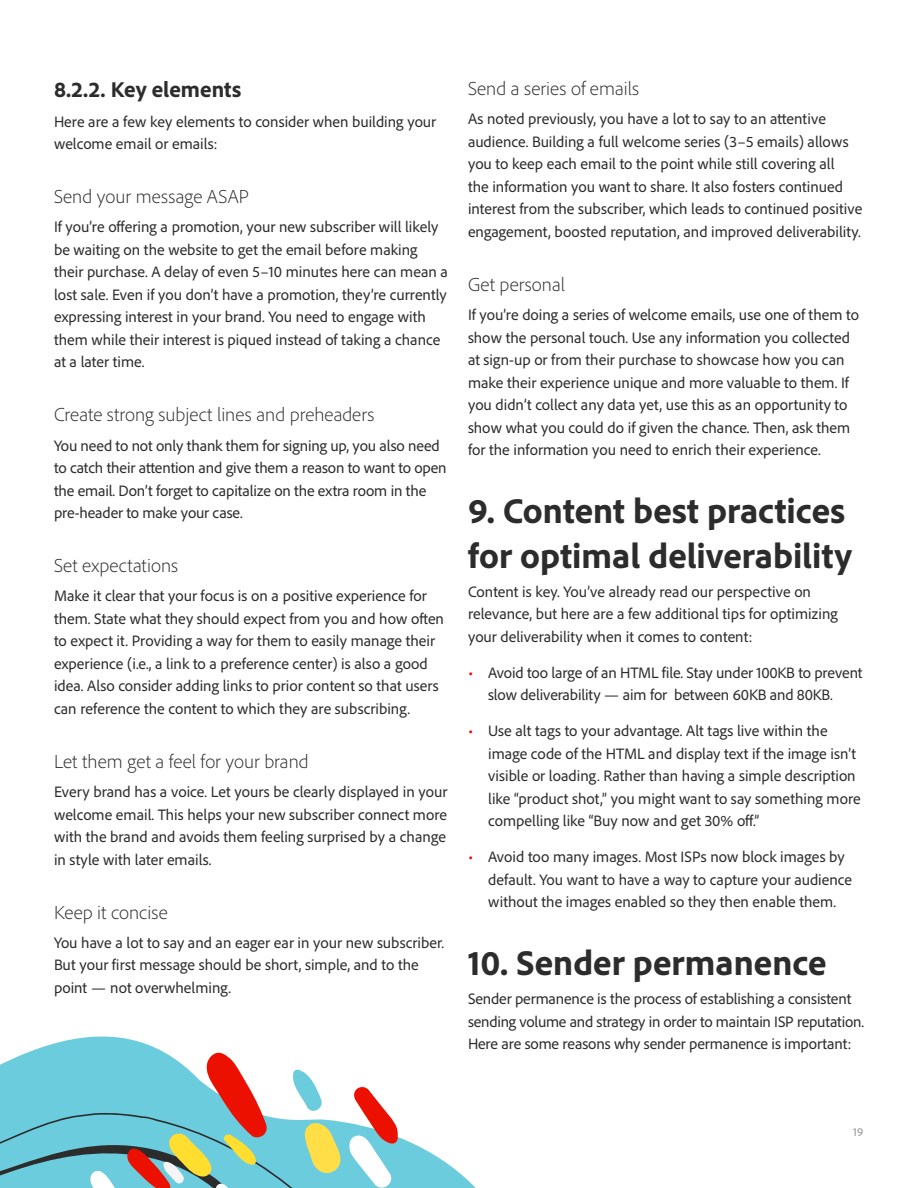
<style>
.page{position:relative;width:918px;height:1188px;background:#fff}
.page>*{position:absolute;margin:0;border:0;box-sizing:border-box;transform-origin:0 0}
.t1{font:800 36px/45px "Adobe Clean";color:#2c2c2c}
.t2{font:800 22.5px "Adobe Clean";color:#2c2c2c}
.t3{font:300 19.5px "Adobe Clean";letter-spacing:.005em;color:#2c2c2c}
.t4{font:15.75px/22.5px "Adobe Clean";color:#2c2c2c}
.t5{font:12px "Adobe Clean";color:#949598}
.s1{font-size:16.5px;color:#eb1000}
</style>
<div class="page">
<svg style="left:0;top:1036px;width:476px;height:152px"></svg>
<h2 class="t2" style="left:54px;top:75px;width:189px">8.2.2. Key elements</h2>
<p class="t4" style="left:54px;top:110px;width:384px">Here are a few key elements to consider when building your welcome email or emails:</p>
<p class="t3" style="left:54px;top:184px;width:196px">Send your message ASAP</p>
<p class="t4" style="left:54px;top:215px;width:395px">If you’re offering a promotion, your new subscriber will likely be waiting on the website to get the email before making their purchase. A delay of even 5–10 minutes here can mean a lost sale. Even if you don’t have a promotion, they’re currently expressing interest in your brand. You need to engage with them while their interest is piqued instead of taking a chance at a later time.</p>
<p class="t3" style="left:54px;top:403px;width:322px">Create strong subject lines and preheaders</p>
<p class="t4" style="left:54px;top:434px;width:394px">You need to not only thank them for signing up, you also need to catch their attention and give them a reason to want to open the email. Don’t forget to capitalize on the extra room in the pre-header to make your case.</p>
<p class="t3" style="left:54px;top:553px;width:126px">Set expectations</p>
<p class="t4" style="left:54px;top:584px;width:392px">Make it clear that your focus is on a positive experience for them. State what they should expect from you and how often to expect it. Providing a way for them to easily manage their experience (i.e., a link to a preference center) is also a good idea. Also consider adding links to prior content so that users can reference the content to which they are subscribing.</p>
<p class="t3" style="left:54px;top:749px;width:256px">Let them get a feel for your brand</p>
<p class="t4" style="left:54px;top:780px;width:395px;text-align:justify">Every brand has a voice. Let yours be clearly displayed in your welcome email. This helps your new subscriber connect more with the brand and avoids them feeling surprised by a change in style with later emails.</p>
<p class="t3" style="left:54px;top:900px;width:115px">Keep it concise</p>
<p class="t4" style="left:54px;top:931px;width:392px">You have a lot to say and an eager ear in your new subscriber.<br>But your first message should be short, simple, and to the point — not overwhelming.</p>
<p class="t3" style="left:468px;top:76px;width:173px">Send a series of emails</p>
<p class="t4" style="left:468px;top:107px;width:396px">As noted previously, you have a lot to say to an attentive audience. Building a full welcome series (3–5 emails) allows you to keep each email to the point while still covering all<br>the information you want to share. It also fosters continued interest from the subscriber, which leads to continued positive engagement, boosted reputation, and improved deliverability.</p>
<p class="t3" style="left:468px;top:272px;width:99px">Get personal</p>
<p class="t4" style="left:468px;top:303px;width:393px">If you’re doing a series of welcome emails, use one of them to show the personal touch. Use any information you collected at sign-up or from their purchase to showcase how you can make their experience unique and more valuable to them. If you didn’t collect any data yet, use this as an opportunity to show what you could do if given the chance. Then, ask them for the information you need to enrich their experience.</p>
<h1 class="t1" style="left:468px;top:487px;width:385px">9. Content best practices for optimal deliverability</h1>
<p class="t4" style="left:468px;top:580px;width:371px">Content is key. You’ve already read our perspective on relevance, but here are a few additional tips for optimizing your deliverability when it comes to content:</p>
<p class="t4" style="left:468px;top:661px;width:396px;text-align:center"><span class="s1">•</span> Avoid too large of an HTML file. Stay under 100KB to prevent slow deliverability — aim for between 60KB and 80KB.</p>
<p class="t4" style="left:488px;top:719px;width:374px;text-indent:-20px"><span class="s1">•</span> Use alt tags to your advantage. Alt tags live within the image code of the HTML and display text if the image isn’t visible or loading. Rather than having a simple description like “product shot,” you might want to say something more compelling like “Buy now and get 30% off.”</p>
<p class="t4" style="left:488px;top:845px;width:365px;text-indent:-20px"><span class="s1">•</span> Avoid too many images. Most ISPs now block images by default. You want to have a way to capture your audience without the images enabled so they then enable them.</p>
<h1 class="t1" style="left:468px;top:939px;width:360px">10. Sender permanence</h1>
<p class="t4" style="left:468px;top:987px;width:398px">Sender permanence is the process of establishing a consistent sending volume and strategy in order to maintain ISP reputation.<br>Here are some reasons why sender permanence is important:</p>
<p class="t5" style="left:853px;top:1124px;width:12px">19</p>
</div>
